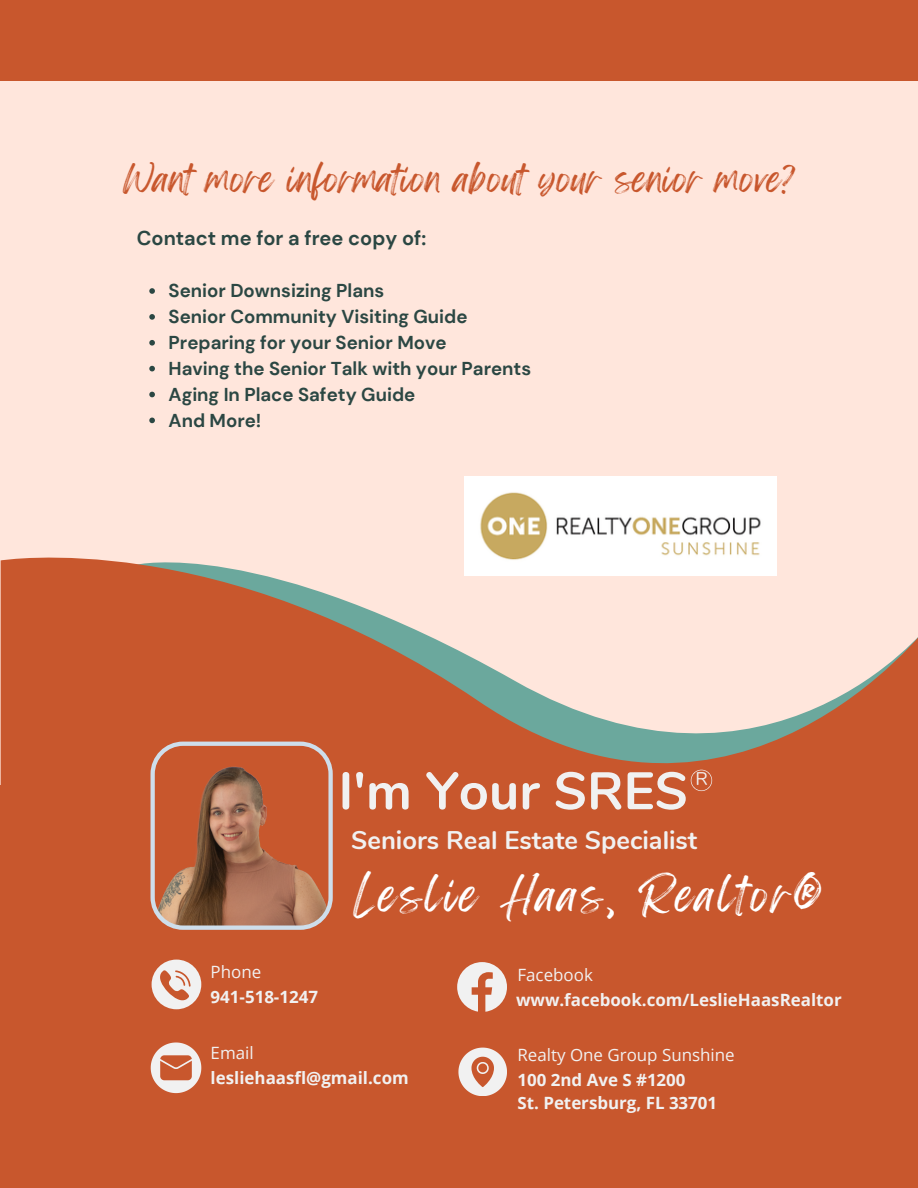
<style>
.page{position:relative;width:918px;height:1188px;background:#c8572d}
.page>*{position:absolute;margin:0;border:0;box-sizing:border-box;transform-origin:0 0}
.t1{font:700 52.5px "Nunito";color:#f1f1f1}
.t2{font:39.45px "Feeling Passionate";letter-spacing:.095em;color:#fff}
.t3{font:31.5px "Feeling Passionate";letter-spacing:.02em;color:#c8572d}
.t4{font:700 25.5px "Nunito";color:#f1f1f1}
.t5{font:700 19.95px "DM Sans";color:#2b4743}
.t6{font:700 18.6px "DM Sans";color:#2b4743}
.t7{font:18.3px "Nunito";color:#f1f1f1}
.t8{font:700 16.95px "Open Sans";color:#f1f1f1}
.t9{font:16.95px "Open Sans";color:#f1f1f1}
</style>
<div class="page">
<div style="left:0;top:81px;width:918px;height:703px;background:#ffe6dc"></div>
<svg style="left:152px;top:960px;width:49px;height:49px"></svg>
<svg style="left:151px;top:1043px;width:50px;height:50px"></svg>
<svg style="left:458px;top:1048px;width:49px;height:48px"></svg>
<svg style="left:1px;top:525px;width:917px;height:351px;fill:#c8572d"></svg>
<svg style="left:151px;top:742px;width:182px;height:188px"></svg>
<img style="left:465px;top:476px;width:311px;height:99px">
<svg style="left:457px;top:962px;width:50px;height:50px"></svg>
<svg style="left:149px;top:288px;width:6px;height:6px"></svg>
<svg style="left:149px;top:314px;width:6px;height:6px"></svg>
<svg style="left:149px;top:340px;width:6px;height:6px"></svg>
<svg style="left:149px;top:366px;width:6px;height:5px"></svg>
<svg style="left:149px;top:392px;width:6px;height:5px"></svg>
<svg style="left:149px;top:418px;width:6px;height:5px"></svg>
<svg style="left:691px;top:770px;width:21px;height:21px"></svg>
<p class="t3" style="left:123px;top:154px;width:673px">Want more information about your senior move?</p>
<p class="t5" style="left:137px;top:226px;width:291px">Contact me for a free copy of:</p>
<p class="t6" style="left:169px;top:279px;width:217px">Senior Downsizing Plans</p>
<p class="t6" style="left:169px;top:305px;width:300px">Senior Community Visiting Guide</p>
<p class="t6" style="left:169px;top:330px;width:279px">Preparing for your Senior Move</p>
<p class="t6" style="left:169px;top:356px;width:364px">Having the Senior Talk with your Parents</p>
<p class="t6" style="left:169px;top:382px;width:248px">Aging In Place Safety Guide</p>
<p class="t6" style="left:169px;top:408px;width:94px">And More!</p>
<p class="t1" style="left:339px;top:756px;width:351px">I'm Your SRES</p>
<p class="t4" style="left:351px;top:823px;width:348px">Seniors Real Estate Specialist</p>
<p class="t7" style="left:696px;top:767px;width:14px">R</p>
<p class="t2" style="left:353px;top:863px;width:470px">Leslie Haas, Realtor®</p>
<p class="t9" style="left:211px;top:960px;width:52px">Phone</p>
<p class="t9" style="left:518px;top:963px;width:77px">Facebook</p>
<p class="t8" style="left:211px;top:985px;width:109px">941-518-1247</p>
<p class="t8" style="left:516px;top:988px;width:327px">www.facebook.com/LeslieHaasRealtor</p>
<p class="t9" style="left:211px;top:1041px;width:45px">Email</p>
<p class="t9" style="left:518px;top:1043px;width:219px">Realty One Group Sunshine</p>
<p class="t8" style="left:211px;top:1066px;width:200px">lesliehaasfl@gmail.com</p>
<p class="t8" style="left:518px;top:1068px;width:170px">100 2nd Ave S #1200</p>
<p class="t8" style="left:518px;top:1091px;width:201px">St. Petersburg, FL 33701</p>
</div>
